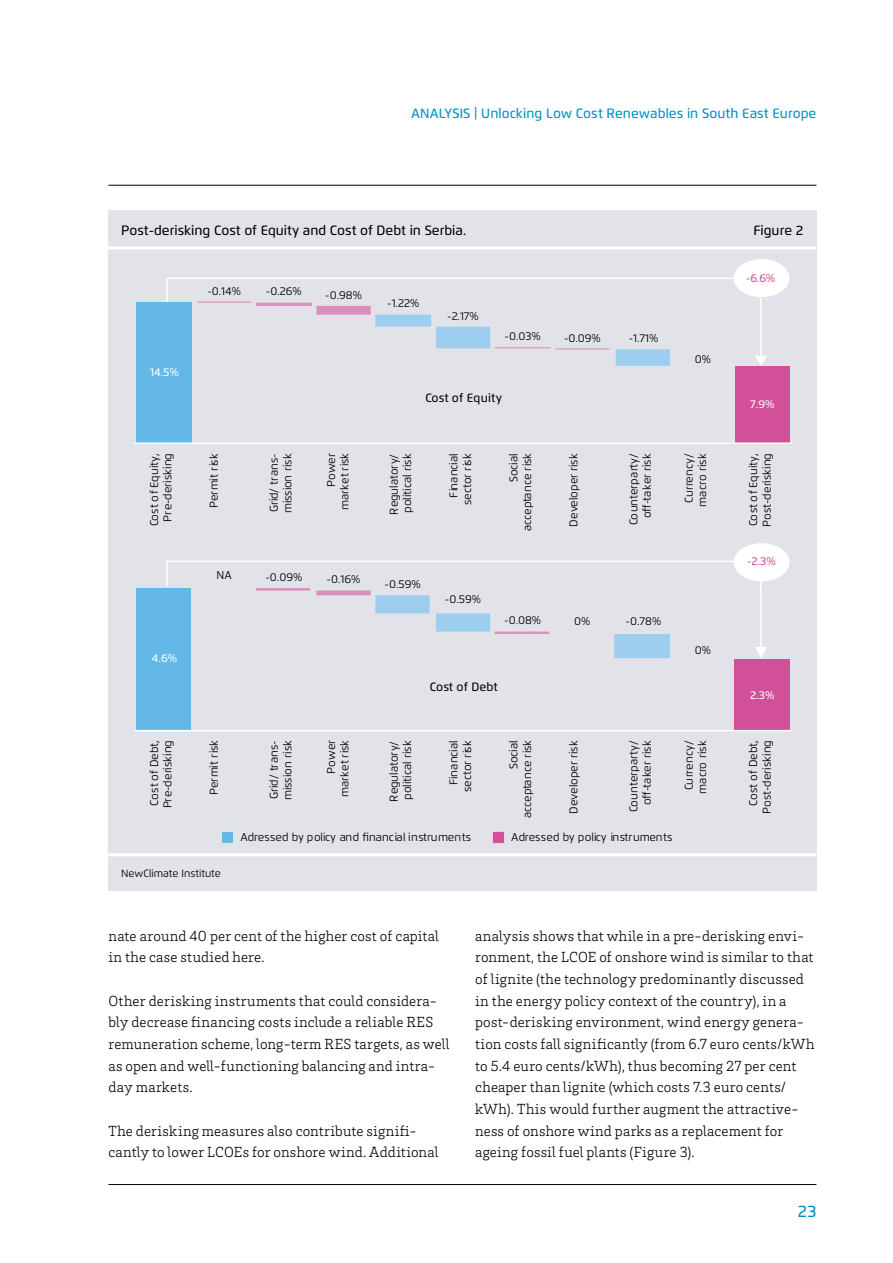
<style>
.page{position:relative;width:893px;height:1263px;background:#fff}
.page>*{position:absolute;margin:0;border:0;box-sizing:border-box;transform-origin:0 0}
.t1{font:500 16.5px "Flexo";color:#008ec1}
.t2{font:300 15px/21.6px "Brix Slab";letter-spacing:.01em;color:#000}
.t3{font:500 13.5px "Flexo";color:#000}
.t4{font:500 13.5px "Flexo";letter-spacing:.005em;color:#008ec1}
.t5{font:500 12px "Flexo";letter-spacing:.025em;color:#000}
.t6{font:500 12px "Flexo";letter-spacing:.005em;color:#000}
.t7{font:11.25px/13.5px "Flexo";letter-spacing:.005em;color:#000;text-align:right}
.t8{font:500 11.25px "Flexo";color:#fff}
.t9{font:500 11.25px "Flexo";color:#d25097}
.t10{font:10.5px "Flexo";letter-spacing:-.005em;color:#000}
</style>
<div class="page">
<hr style="left:108px;top:1184px;width:708px;height:1px;background:#000">
<hr style="left:108px;top:185px;width:708px;height:1px;background:#000">
<div style="left:108px;top:210px;width:708px;height:681px;background:#e2e3e9"></div>
<hr style="left:108px;top:246px;width:708px;height:3px;background:#fff">
<hr style="left:108px;top:853px;width:708px;height:3px;background:#fff">
<hr style="left:760px;top:298px;width:2px;height:59px;background:#fff">
<svg style="left:755px;top:356px;width:12px;height:9px"></svg>
<hr style="left:167px;top:278px;width:597px;height:1px;background:#fff">
<hr style="left:166px;top:278px;width:2px;height:25px;background:#fff">
<div style="left:137px;top:302px;width:55px;height:141px;background:#63b8e8"></div>
<div style="left:735px;top:366px;width:54px;height:77px;background:#d25097"></div>
<svg style="left:197px;top:301px;width:473px;height:65px"></svg>
<hr style="left:134px;top:442px;width:658px;height:2px;background:#fff">
<hr style="left:760px;top:581px;width:2px;height:68px;background:#fff">
<svg style="left:755px;top:647px;width:12px;height:11px"></svg>
<hr style="left:167px;top:561px;width:597px;height:1px;background:#fff">
<hr style="left:166px;top:561px;width:2px;height:25px;background:#fff">
<div style="left:734px;top:543px;width:55px;height:38px;background:#fff;border-radius:50%"></div>
<div style="left:734px;top:259px;width:55px;height:38px;background:#fff;border-radius:50%"></div>
<div style="left:137px;top:588px;width:54px;height:141px;background:#63b8e8"></div>
<div style="left:734px;top:660px;width:55px;height:71px;background:#d25097"></div>
<svg style="left:256px;top:588px;width:414px;height:70px"></svg>
<hr style="left:134px;top:730px;width:658px;height:1px;background:#fff">
<svg style="left:221px;top:831px;width:13px;height:13px"></svg>
<svg style="left:492px;top:831px;width:13px;height:13px"></svg>
<p class="t4" style="left:411px;top:105px;width:407px">ANALYSIS | Unlocking Low Cost Renewables in South East Europe</p>
<p class="t3" style="left:121px;top:222px;width:347px">Post-derisking Cost of Equity and Cost of Debt in Serbia.</p>
<p class="t3" style="left:753px;top:222px;width:51px">Figure 2</p>
<p class="t8" style="left:150px;top:365px;width:30px">14.5%</p>
<p class="t7" style="left:207px;top:285px;width:35px">-0.14%</p>
<p class="t7" style="left:266px;top:285px;width:37px">-0.26%</p>
<p class="t7" style="left:325px;top:288px;width:38px">-0.98%</p>
<p class="t7" style="left:387px;top:297px;width:34px">-1.22%</p>
<p class="t7" style="left:447px;top:309px;width:33px">-2.17%</p>
<p class="t7" style="left:505px;top:329px;width:38px">-0.03%</p>
<p class="t7" style="left:564px;top:331px;width:38px">-0.09%</p>
<p class="t5" style="left:425px;top:391px;width:78px">Cost of Equity</p>
<p class="t7" style="left:629px;top:331px;width:31px">-1.71%</p>
<p class="t7" style="left:695px;top:352px;width:18px">0%</p>
<p class="t9" style="left:746px;top:271px;width:31px">-6.6%</p>
<p class="t8" style="left:750px;top:397px;width:26px">7.9%</p>
<p class="t7" style="left:147px;top:526px;width:75px;text-align:center;rotate:-90deg">Cost of Equity,<br>Pre-derisking</p>
<p class="t7" style="left:207px;top:508px;width:56px;rotate:-90deg">Permit risk</p>
<p class="t7" style="left:267px;top:513px;width:62px;text-align:left;rotate:-90deg">Grid/ trans&shy;mission risk</p>
<p class="t7" style="left:324px;top:510px;width:58px;rotate:-90deg">Power market risk</p>
<p class="t7" style="left:387px;top:515px;width:63px;text-align:left;rotate:-90deg">Regulatory/ political risk</p>
<p class="t7" style="left:447px;top:505px;width:53px;rotate:-90deg">Financial sector risk</p>
<p class="t7" style="left:507px;top:531px;width:80px;rotate:-90deg">Social acceptance risk</p>
<p class="t7" style="left:567px;top:527px;width:75px;rotate:-90deg">Developer risk</p>
<p class="t7" style="left:627px;top:525px;width:74px;rotate:-90deg">Counterparty/ o -taker risk</p>
<p class="t7" style="left:682px;top:507px;width:55px;text-align:center;rotate:-90deg">Currency/ macro risk</p>
<p class="t7" style="left:746px;top:527px;width:75px;text-align:left;rotate:-90deg">Cost of Equity,<br>Post-derisking</p>
<p class="t8" style="left:152px;top:651px;width:27px">4.6%</p>
<p class="t7" style="left:217px;top:568px;width:17px">NA</p>
<p class="t7" style="left:265px;top:570px;width:39px">-0.09%</p>
<p class="t7" style="left:327px;top:572px;width:35px">-0.16%</p>
<p class="t7" style="left:385px;top:577px;width:38px">-0.59%</p>
<p class="t7" style="left:445px;top:592px;width:38px">-0.59%</p>
<p class="t7" style="left:504px;top:613px;width:38px">-0.08%</p>
<p class="t7" style="left:574px;top:614px;width:18px">0%</p>
<p class="t6" style="left:430px;top:680px;width:69px">Cost of Debt</p>
<p class="t7" style="left:626px;top:614px;width:37px">-0.78%</p>
<p class="t7" style="left:695px;top:643px;width:18px">0%</p>
<p class="t9" style="left:747px;top:555px;width:30px">-2.3%</p>
<p class="t8" style="left:750px;top:688px;width:26px">2.3%</p>
<p class="t7" style="left:147px;top:808px;width:70px;text-align:left;rotate:-90deg">Cost of Debt,<br>Pre-derisking</p>
<p class="t7" style="left:207px;top:795px;width:56px;rotate:-90deg">Permit risk</p>
<p class="t7" style="left:267px;top:800px;width:62px;text-align:left;rotate:-90deg">Grid/ trans&shy;mission risk</p>
<p class="t7" style="left:324px;top:797px;width:58px;rotate:-90deg">Power market risk</p>
<p class="t7" style="left:387px;top:801px;width:63px;text-align:left;rotate:-90deg">Regulatory/ political risk</p>
<p class="t7" style="left:447px;top:792px;width:53px;rotate:-90deg">Financial sector risk</p>
<p class="t7" style="left:507px;top:818px;width:80px;rotate:-90deg">Social acceptance risk</p>
<p class="t7" style="left:567px;top:814px;width:75px;rotate:-90deg">Developer risk</p>
<p class="t7" style="left:627px;top:812px;width:74px;rotate:-90deg">Counterparty/ o -taker risk</p>
<p class="t7" style="left:682px;top:794px;width:55px;text-align:center;rotate:-90deg">Currency/ macro risk</p>
<p class="t7" style="left:746px;top:814px;width:75px;rotate:-90deg">Cost of Debt,<br>Post-derisking</p>
<p class="t10" style="left:121px;top:866px;width:101px">NewClimate Institute</p>
<p class="t7" style="left:240px;top:830px;width:232px">Adressed by policy and financial instruments</p>
<p class="t7" style="left:511px;top:830px;width:163px">Adressed by policy instruments</p>
<p class="t2" style="left:108px;top:924px;width:332px">nate around 40 per cent of the higher cost of capital in the case studied here.</p>
<p class="t2" style="left:108px;top:989px;width:342px">Other derisking instruments that could considera&shy;bly decrease financing costs include a reliable RES remuneration scheme, long-term RES targets, as well as open and well-functioning balancing and intra&shy;day markets.</p>
<p class="t2" style="left:108px;top:1119px;width:332px">The derisking measures also contribute signifi&shy;cantly to lower LCOEs for onshore wind. Additional</p>
<p class="t2" style="left:475px;top:924px;width:341px">analysis shows that while in a pre-derisking envi&shy;ronment, the LCOE of onshore wind is similar to that of lignite (the technology predominantly discussed in the energy policy context of the country), in a post-derisking environment, wind energy genera&shy;tion costs fall significantly (from 6.7 euro cents/kWh to 5.4 euro cents/kWh), thus becoming 27 per cent cheaper than lignite (which costs 7.3 euro cents/ kWh). This would further augment the attractive&shy;ness of onshore wind parks as a replacement for ageing fossil fuel plants (Figure 3).</p>
<p class="t1" style="left:798px;top:1201px;width:20px">23</p>
</div>
